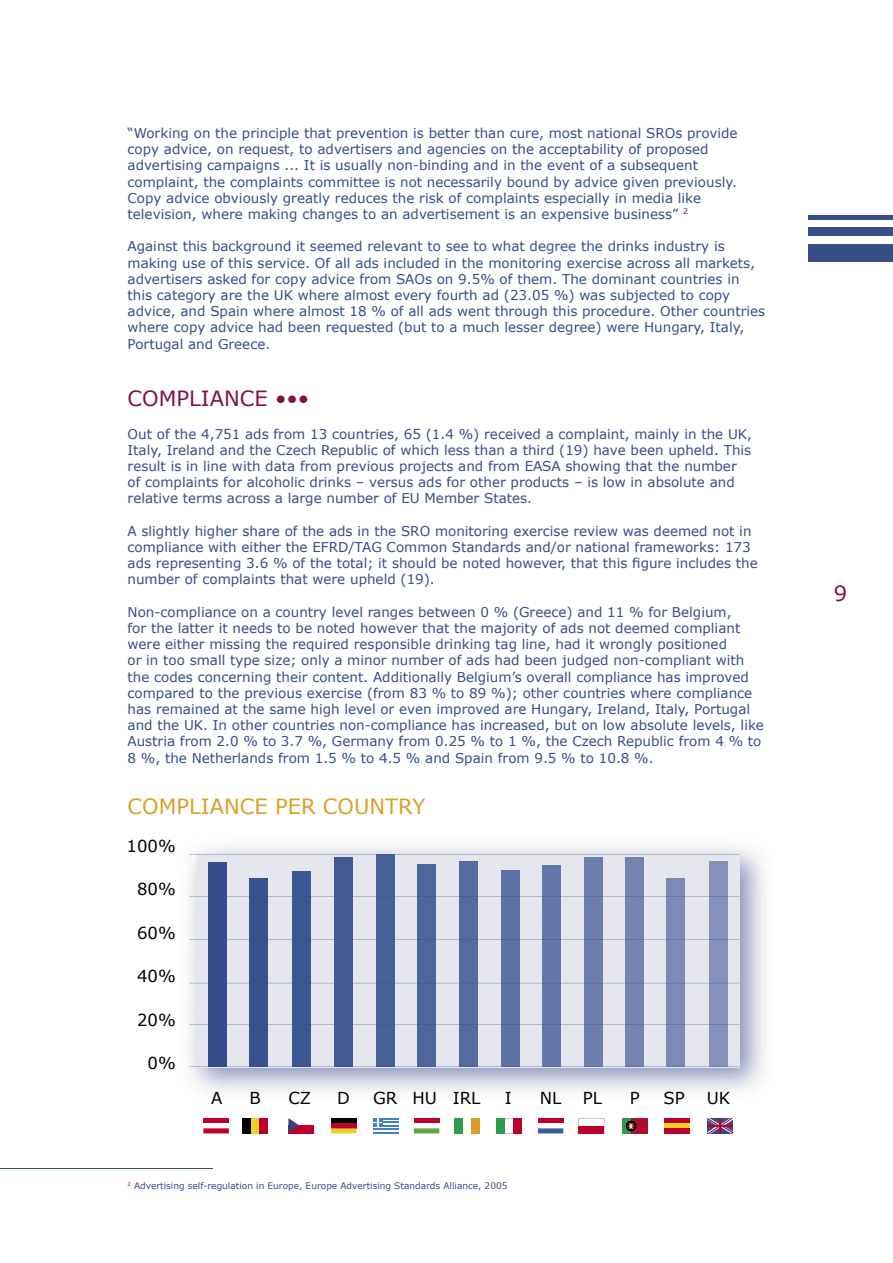
<style>
.page{position:relative;width:893px;height:1263px;background:#fff}
.page>*{position:absolute;margin:0;border:0;box-sizing:border-box;transform-origin:0 0}
.t1{font:21px "Verdana";color:#daa028}
.t2{font:21px "Verdana";color:#851144}
.t3{font:16.5px "Verdana";color:#000}
.t4{font:13.5px/16.2px "Verdana";color:#374d88}
.t5{font:9px "Verdana";color:#374d88}
</style>
<div class="page">
<div style="left:808px;top:245px;width:85px;height:17px;background:#374d88"></div>
<div style="left:808px;top:228px;width:85px;height:8px;background:#374d88"></div>
<hr style="left:808px;top:215px;width:85px;height:4px;background:#374d88">
<hr style="left:0;top:1168px;width:213px;height:1px;background:#374d88">
<div style="left:197px;top:854px;width:543px;height:213px;background:#e5e6ee"></div>
<div style="left:208px;top:862px;width:19px;height:205px;background:#374d88"></div>
<div style="left:249px;top:878px;width:19px;height:189px;background:#37518c"></div>
<div style="left:292px;top:871px;width:19px;height:196px;background:#3b5791"></div>
<div style="left:334px;top:857px;width:19px;height:210px;background:#435b93"></div>
<div style="left:376px;top:854px;width:19px;height:213px;background:#476197"></div>
<div style="left:417px;top:864px;width:19px;height:203px;background:#4e669c"></div>
<div style="left:459px;top:862px;width:19px;height:205px;background:#556ba0"></div>
<div style="left:501px;top:870px;width:19px;height:197px;background:#5d71a4"></div>
<div style="left:542px;top:865px;width:19px;height:202px;background:#6576a8"></div>
<div style="left:584px;top:857px;width:18px;height:210px;background:#6d7dac"></div>
<div style="left:625px;top:857px;width:19px;height:210px;background:#7583b0"></div>
<div style="left:666px;top:878px;width:19px;height:189px;background:#7d8ab6"></div>
<div style="left:709px;top:861px;width:18px;height:206px;background:#8691bb"></div>
<hr style="left:189px;top:896px;width:550px;height:1px;background:#374d88">
<hr style="left:189px;top:854px;width:550px;height:1px;background:#374d88">
<hr style="left:189px;top:939px;width:550px;height:1px;background:#374d88">
<hr style="left:189px;top:983px;width:550px;height:1px;background:#374d88">
<hr style="left:189px;top:1025px;width:550px;height:1px;background:#374d88">
<hr style="left:189px;top:1066px;width:550px;height:1px;background:#374d88">
<div style="left:203px;top:1118px;width:26px;height:5px;background:#bd002b"></div>
<div style="left:203px;top:1128px;width:26px;height:5px;background:#bd002b"></div>
<div style="left:243px;top:1118px;width:8px;height:15px;background:#000"></div>
<div style="left:251px;top:1118px;width:9px;height:15px;background:#ebd223"></div>
<div style="left:260px;top:1118px;width:8px;height:15px;background:#bd002b"></div>
<div style="left:288px;top:1125px;width:26px;height:8px;background:#bd002b"></div>
<svg style="left:288px;top:1118px;width:11px;height:14px"></svg>
<div style="left:331px;top:1118px;width:25px;height:5px;background:#000"></div>
<div style="left:331px;top:1123px;width:25px;height:5px;background:#bd002b"></div>
<div style="left:331px;top:1128px;width:25px;height:5px;background:#ebd223"></div>
<svg style="left:373px;top:1126px;width:26px;height:1px"></svg>
<hr style="left:373px;top:1128px;width:26px;height:2px;background:#4482bd">
<svg style="left:373px;top:1132px;width:26px;height:1px"></svg>
<svg style="left:373px;top:1118px;width:26px;height:8px"></svg>
<div style="left:414px;top:1118px;width:25px;height:5px;background:#bd002b"></div>
<div style="left:414px;top:1128px;width:25px;height:5px;background:#60a742"></div>
<div style="left:454px;top:1118px;width:9px;height:15px;background:#2e9d4b"></div>
<div style="left:471px;top:1118px;width:9px;height:15px;background:#d99c29"></div>
<div style="left:496px;top:1118px;width:9px;height:15px;background:#2e9d4b"></div>
<div style="left:513px;top:1118px;width:9px;height:15px;background:#bd002b"></div>
<div style="left:538px;top:1118px;width:25px;height:5px;background:#bd002b"></div>
<div style="left:538px;top:1128px;width:25px;height:5px;background:#3e5ba1"></div>
<svg style="left:578px;top:1118px;width:26px;height:15px"></svg>
<div style="left:579px;top:1126px;width:25px;height:7px;background:#bd002b"></div>
<div style="left:622px;top:1118px;width:26px;height:15px;background:#b00d2c"></div>
<div style="left:622px;top:1118px;width:9px;height:15px;background:#2e9d4b"></div>
<svg style="left:626px;top:1121px;width:10px;height:10px"></svg>
<div style="left:664px;top:1118px;width:26px;height:5px;background:#bd002b"></div>
<div style="left:664px;top:1123px;width:26px;height:5px;background:#ebd223"></div>
<div style="left:664px;top:1128px;width:26px;height:5px;background:#bd002b"></div>
<svg style="left:708px;top:1118px;width:25px;height:15px"></svg>
<p class="t4" style="left:128px;top:124px;width:611px">“Working on the principle that prevention is better than cure, most national SROs provide copy advice, on request, to advertisers and agencies on the acceptability of proposed advertising campaigns ... It is usually non-binding and in the event of a subsequent complaint, the complaints committee is not necessarily bound by advice given previously.<br>Copy advice obviously greatly reduces the risk of complaints especially in media like television, where making changes to an advertisement is an expensive business” <sup>2</sup></p>
<p class="t4" style="left:128px;top:238px;width:639px">Against this background it seemed relevant to see to what degree the drinks industry is making use of this service. Of all ads included in the monitoring exercise across all markets, advertisers asked for copy advice from SAOs on 9.5% of them. The dominant countries in this category are the UK where almost every fourth ad (23.05 %) was subjected to copy advice, and Spain where almost 18 % of all ads went through this procedure. Other countries where copy advice had been requested (but to a much lesser degree) were Hungary, Italy, Portugal and Greece.</p>
<h1 class="t2" style="left:128px;top:385px;width:183px">COMPLIANCE •••</h1>
<p class="t4" style="left:128px;top:425px;width:626px">Out of the 4,751 ads from 13 countries, 65 (1.4 %) received a complaint, mainly in the UK, Italy, Ireland and the Czech Republic of which less than a third (19) have been upheld. This result is in line with data from previous projects and from EASA showing that the number of complaints for alcoholic drinks – versus ads for other products – is low in absolute and relative terms across a large number of EU Member States.</p>
<p class="t4" style="left:128px;top:522px;width:632px">A slightly higher share of the ads in the SRO monitoring exercise review was deemed not in compliance with either the EFRD/TAG Common Standards and/or national frameworks: 173 ads representing 3.6 % of the total; it should be noted however, that this figure includes the number of complaints that were upheld (19).</p>
<p class="t4" style="left:128px;top:603px;width:638px">Non-compliance on a country level ranges between 0 % (Greece) and 11 % for Belgium,<br>for the latter it needs to be noted however that the majority of ads not deemed compliant were either missing the required responsible drinking tag line, had it wrongly positioned<br>or in too small type size; only a minor number of ads had been judged non-compliant with the codes concerning their content. Additionally Belgium’s overall compliance has improved compared to the previous exercise (from 83 % to 89 %); other countries where compliance has remained at the same high level or even improved are Hungary, Ireland, Italy, Portugal and the UK. In other countries non-compliance has increased, but on low absolute levels, like Austria from 2.0 % to 3.7 %, Germany from 0.25 % to 1 %, the Czech Republic from 4 % to 8 %, the Netherlands from 1.5 % to 4.5 % and Spain from 9.5 % to 10.8 %.</p>
<h1 class="t1" style="left:128px;top:793px;width:299px">COMPLIANCE PER COUNTRY</h1>
<p class="t3" style="left:127px;top:835px;width:51px">100%</p>
<p class="t3" style="left:137px;top:879px;width:40px">80%</p>
<p class="t3" style="left:137px;top:922px;width:40px">60%</p>
<p class="t3" style="left:137px;top:966px;width:40px">40%</p>
<p class="t3" style="left:137px;top:1009px;width:40px">20%</p>
<p class="t3" style="left:148px;top:1053px;width:30px">0%</p>
<p class="t3" style="left:211px;top:1087px;width:13px">A</p>
<p class="t3" style="left:249px;top:1087px;width:13px">B</p>
<p class="t3" style="left:288px;top:1087px;width:24px">CZ</p>
<p class="t3" style="left:337px;top:1087px;width:14px">D</p>
<p class="t3" style="left:373px;top:1087px;width:109px">GR HU IRL</p>
<p class="t3" style="left:505px;top:1087px;width:8px">I</p>
<p class="t3" style="left:540px;top:1087px;width:23px">NL</p>
<p class="t3" style="left:583px;top:1087px;width:21px">PL</p>
<p class="t3" style="left:630px;top:1087px;width:11px">P</p>
<p class="t3" style="left:663px;top:1087px;width:23px">SP</p>
<p class="t3" style="left:707px;top:1087px;width:25px">UK</p>
<p class="t5" style="left:128px;top:1180px;width:381px"><sup>2</sup> Advertising self-regulation in Europe, Europe Advertising Standards Alliance, 2005</p>
<h1 class="t2" style="left:834px;top:580px;width:15px">9</h1>
</div>
